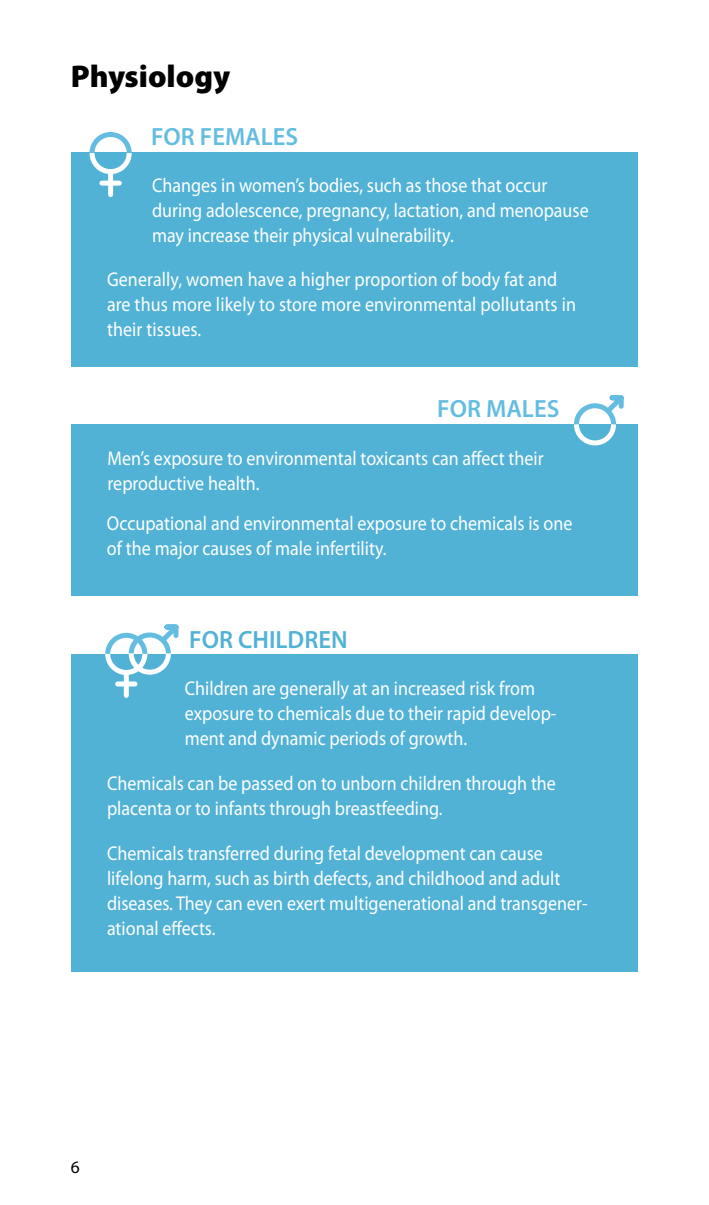
<style>
.page{position:relative;width:709px;height:1205px;background:#fff}
.page>*{position:absolute;margin:0;border:0;box-sizing:border-box;transform-origin:0 0}
.t1{font:900 31.5px "Myriad Pro";color:#000}
.t2{font:600 25px "Myriad Pro";color:#64bde1}
.t3{font:600 25px "Myriad Pro";color:#51b2d6}
.t4{font:20px/25px "Myriad Pro";color:#fff;scale:.9 1}
.t5{font:17.5px "Myriad Pro";color:#000}
</style>
<div class="page">
<div style="left:71px;top:152px;width:567px;height:215px;background:#51b2d6"></div>
<div style="left:71px;top:424px;width:567px;height:172px;background:#51b2d6"></div>
<div style="left:71px;top:654px;width:566px;height:318px;background:#51b2d6"></div>
<div style="left:108px;top:172px;width:5px;height:23px;background:#fff"></div>
<svg style="left:89px;top:132px;width:43px;height:45px"></svg>
<div style="left:102px;top:181px;width:17px;height:5px;background:#fff"></div>
<div style="left:124px;top:672px;width:5px;height:23px;background:#fff"></div>
<div style="left:118px;top:681px;width:17px;height:5px;background:#fff"></div>
<svg style="left:574px;top:395px;width:50px;height:51px"></svg>
<svg style="left:105px;top:624px;width:74px;height:53px"></svg>
<h1 class="t1" style="left:71px;top:58px;width:161px">Physiology</h1>
<p class="t2" style="left:151px;top:123px;width:149px">FOR FEMALES</p>
<p class="t4" style="left:152px;top:173px;width:486px">Changes in women’s bodies, such as those that occur during adolescence, pregnancy, lactation, and menopause may increase their physical vulnerability.</p>
<p class="t4" style="left:107px;top:267px;width:522px">Generally, women have a higher proportion of body fat and are thus more likely to store more environmental pollutants in their tissues.</p>
<p class="t2" style="left:437px;top:394px;width:124px">FOR MALES</p>
<p class="t4" style="left:108px;top:446px;width:486px">Men’s exposure to environmental toxicants can affect their reproductive health.</p>
<p class="t4" style="left:107px;top:511px;width:518px">Occupational and environmental exposure to chemicals is one of the major causes of male infertility.</p>
<p class="t3" style="left:189px;top:625px;width:160px">FOR CHILDREN</p>
<p class="t4" style="left:185px;top:676px;width:414px">Children are generally at an increased risk from exposure to chemicals due to their rapid develop&shy;ment and dynamic periods of growth.</p>
<p class="t4" style="left:107px;top:771px;width:500px">Chemicals can be passed on to unborn children through the placenta or to infants through breastfeeding.</p>
<p class="t4" style="left:107px;top:841px;width:535px">Chemicals transferred during fetal development can cause lifelong harm, such as birth defects, and childhood and adult diseases. They can even exert multigenerational and transgener&shy;ational effects.</p>
<p class="t5" style="left:71px;top:1157px;width:10px">6</p>
</div>
